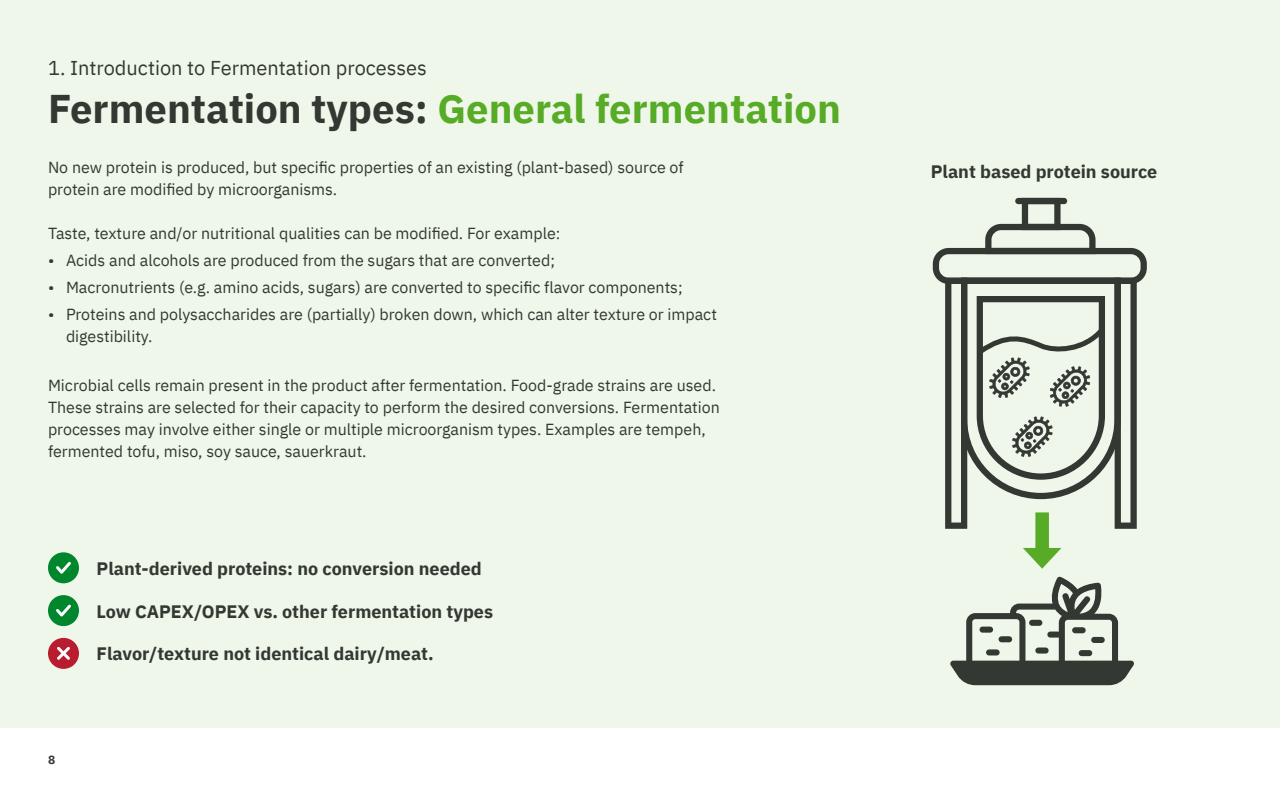
<style>
.page{position:relative;width:1280px;height:800px;background:#fff}
.page>*{position:absolute;margin:0;border:0;box-sizing:border-box;transform-origin:0 0}
.t1{font:700 40px "IBM Plex Sans";color:#57ab26}
.t2{font:20px "IBM Plex Sans";color:#333833}
.t3{font:700 18px "IBM Plex Sans";color:#333833}
.t4{font:16px/22px "IBM Plex Sans";color:#333833}
.t5{font:700 12px "IBM Plex Sans";color:#333833}
.s1{color:#333833}
</style>
<div class="page">
<div style="left:0;top:0;width:1280px;height:727px;background:#eef7e9"></div>
<div style="left:48px;top:552px;width:31px;height:31px;background:#00872e;border-radius:50%"></div>
<div style="left:48px;top:595px;width:31px;height:31px;background:#00872e;border-radius:50%"></div>
<div style="left:48px;top:638px;width:31px;height:31px;background:#b81c2e;border-radius:50%"></div>
<svg style="left:933px;top:198px;width:214px;height:331px"></svg>
<svg style="left:950px;top:576px;width:184px;height:109px"></svg>
<div style="left:1035px;top:512px;width:14px;height:44px;background:#57ab26"></div>
<svg style="left:1023px;top:548px;width:38px;height:21px"></svg>
<svg style="left:56px;top:561px;width:15px;height:13px"></svg>
<svg style="left:56px;top:604px;width:15px;height:13px"></svg>
<svg style="left:57px;top:646px;width:13px;height:14px"></svg>
<p class="t2" style="left:48px;top:53px;width:380px">1. Introduction to Fermentation processes</p>
<h1 class="t1" style="left:48px;top:77px;width:795px"><span class="s1">Fermentation types:</span> General fermentation</h1>
<p class="t4" style="left:48px;top:155px;width:637px">No new protein is produced, but specific properties of an existing (plant-based) source of protein are modified by microorganisms.</p>
<p class="t4" style="left:48px;top:221px;width:514px">Taste, texture and/or nutritional qualities can be modified. For example:</p>
<p class="t4" style="left:48px;top:248px;width:509px">• Acids and alcohols are produced from the sugars that are converted;</p>
<p class="t4" style="left:48px;top:275px;width:636px">• Macronutrients (e.g. amino acids, sugars) are converted to specific flavor components;</p>
<p class="t4" style="left:66px;top:302px;width:652px;text-indent:-18px">• Proteins and polysaccharides are (partially) broken down, which can alter texture or impact digestibility.</p>
<p class="t4" style="left:48px;top:373px;width:673px">Microbial cells remain present in the product after fermentation. Food-grade strains are used.<br>These strains are selected for their capacity to perform the desired conversions. Fermentation processes may involve either single or multiple microorganism types. Examples are tempeh, fermented tofu, miso, soy sauce, sauerkraut.</p>
<p class="t3" style="left:97px;top:554px;width:387px">Plant-derived proteins: no conversion needed</p>
<p class="t5" style="left:48px;top:750px;width:9px">8</p>
<p class="t3" style="left:97px;top:597px;width:398px">Low CAPEX/OPEX vs. other fermentation types</p>
<p class="t3" style="left:97px;top:640px;width:339px">Flavor/texture not identical dairy/meat.</p>
<p class="t3" style="left:931px;top:157px;width:228px">Plant based protein source</p>
</div>
